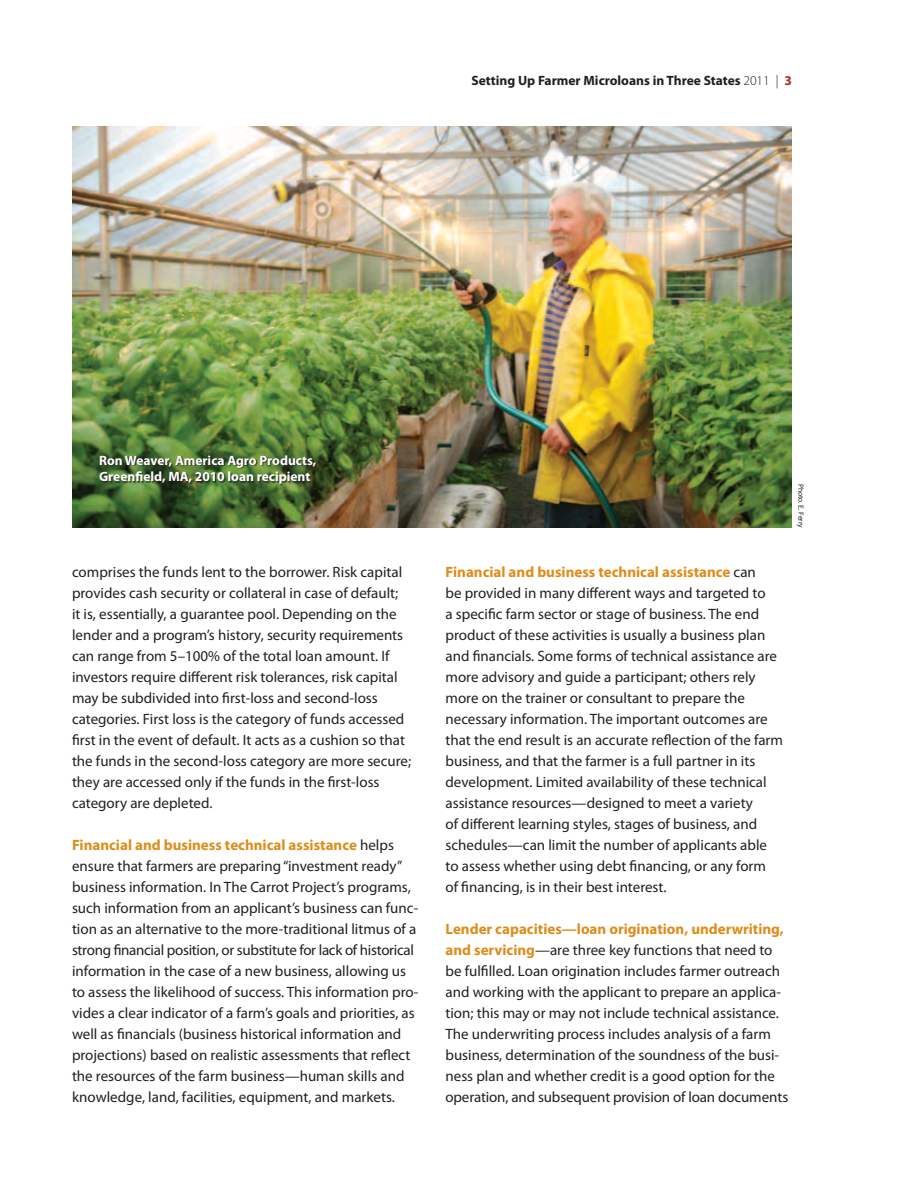
<style>
.page{position:relative;width:918px;height:1188px;background:#fff}
.page>*{position:absolute;margin:0;border:0;box-sizing:border-box;transform-origin:0 0}
.t1{font:15px/21px "Myriad Pro";color:#231f20}
.t2{font:700 13.5px/16.5px "Myriad Pro";color:#fff}
.t3{font:700 13.5px "Myriad Pro";color:#231f20}
.t4{font:7.5px "Myriad Pro";color:#231f20}
.s1{font-weight:300}
.s2{color:#b12c1b}
.s3{font-weight:700;color:#df8c19}
</style>
<div class="page">
<img style="left:72px;top:126px;width:720px;height:402px">
<div style="left:100px;top:455px;width:218px;height:31px;background:#231f20;opacity:.75"></div>
<p class="t3" style="left:471px;top:72px;width:322px">Setting Up Farmer Microloans in Three States <span class="s1">2011 |</span> <span class="s2">3</span></p>
<p class="t2" style="left:99px;top:451px;width:219px">Ron Weaver, America Agro Products,<br>Greenfield, MA, 2010 loan recipient</p>
<p class="t1" style="left:72px;top:561px;width:341px">comprises the funds lent to the borrower. Risk capital provides cash security or collateral in case of default;<br>it is, essentially, a guarantee pool. Depending on the lender and a program’s history, security requirements can range from 5–100% of the total loan amount. If investors require different risk tolerances, risk capital may be subdivided into first-loss and second-loss categories. First loss is the category of funds accessed first in the event of default. It acts as a cushion so that the funds in the second-loss category are more secure; they are accessed only if the funds in the first-loss category are depleted.</p>
<p class="t1" style="left:72px;top:834px;width:348px"><span class="s3">Financial and business technical assistance</span> helps ensure that farmers are preparing “investment ready” business information. In The Carrot Project’s programs, such information from an applicant’s business can func&shy;tion as an alternative to the more-traditional litmus of a strong financial position, or substitute for lack of historical information in the case of a new business, allowing us to assess the likelihood of success. This information pro&shy;vides a clear indicator of a farm’s goals and priorities, as well as financials (business historical information and projections) based on realistic assessments that reflect the resources of the farm business—human skills and knowledge, land, facilities, equipment, and markets.</p>
<p class="t4" style="left:806px;top:484px;width:46px;rotate:90deg">Photo. E. Ferry</p>
<p class="t1" style="left:446px;top:561px;width:339px"><span class="s3">Financial and business technical assistance</span> can<br>be provided in many different ways and targeted to<br>a specific farm sector or stage of business. The end product of these activities is usually a business plan and financials. Some forms of technical assistance are more advisory and guide a participant; others rely more on the trainer or consultant to prepare the necessary information. The important outcomes are that the end result is an accurate reflection of the farm business, and that the farmer is a full partner in its development. Limited availability of these technical assistance resources—designed to meet a variety<br>of different learning styles, stages of business, and schedules—can limit the number of applicants able to assess whether using debt financing, or any form<br>of financing, is in their best interest.</p>
<p class="t1" style="left:446px;top:918px;width:344px"><span class="s3">Lender capacities—loan origination, underwriting, and servicing</span>—are three key functions that need to be fulfilled. Loan origination includes farmer outreach and working with the applicant to prepare an applica&shy;tion; this may or may not include technical assistance.<br>The underwriting process includes analysis of a farm business, determination of the soundness of the busi&shy;ness plan and whether credit is a good option for the operation, and subsequent provision of loan documents</p>
</div>
